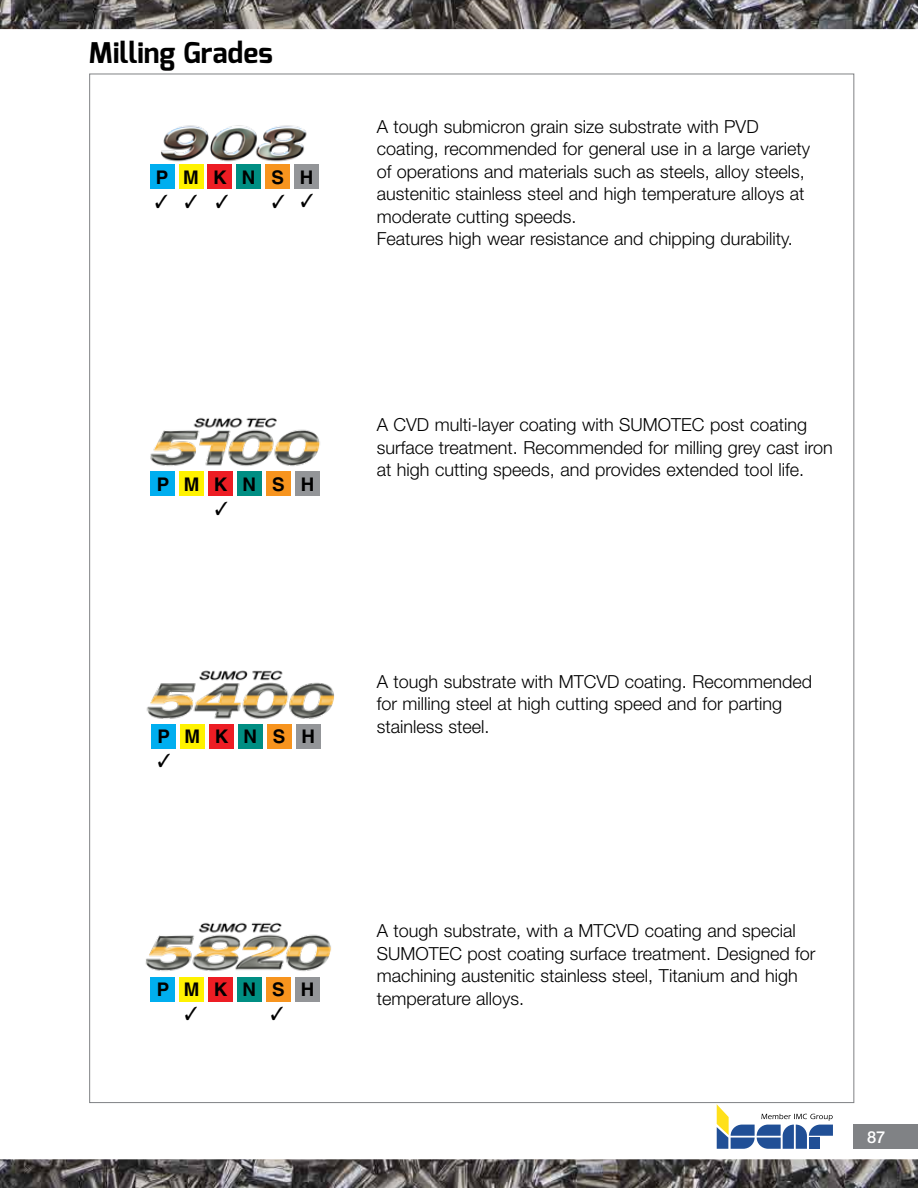
<style>
.page{position:relative;width:918px;height:1188px;background:#fff}
.page>*{position:absolute;margin:0;border:0;box-sizing:border-box;transform-origin:0 0}
.t1{font:700 28.5px "Exo";color:#000}
.t2{font:18.9px "Zapf Dingbats";color:#000;scale:.9 1}
.t3{font:700 18.75px "Helvetica";letter-spacing:.805em;color:#000}
.t4{font:300 18px/22.5px "Helvetica Neue LT Std";color:#000}
.t5{font:500 16.5px "Helvetica Neue LT Std";color:#fff}
</style>
<div class="page">
<div style="left:150px;top:471px;width:25px;height:25px;background:#00aeef"></div>
<div style="left:179px;top:471px;width:25px;height:25px;background:#fff200"></div>
<div style="left:208px;top:471px;width:25px;height:25px;background:#ed1d24"></div>
<div style="left:237px;top:471px;width:25px;height:25px;background:#008e83"></div>
<div style="left:266px;top:471px;width:25px;height:25px;background:#f7941e"></div>
<div style="left:295px;top:471px;width:25px;height:25px;background:#939598"></div>
<img style="left:150px;top:417px;width:170px;height:49px">
<div style="left:151px;top:724px;width:25px;height:25px;background:#00aeef"></div>
<div style="left:180px;top:724px;width:25px;height:25px;background:#fff200"></div>
<div style="left:209px;top:724px;width:25px;height:25px;background:#ed1d24"></div>
<div style="left:238px;top:724px;width:25px;height:25px;background:#008e83"></div>
<div style="left:267px;top:724px;width:25px;height:25px;background:#f7941e"></div>
<div style="left:296px;top:724px;width:25px;height:25px;background:#939598"></div>
<img style="left:146px;top:670px;width:189px;height:49px">
<div style="left:150px;top:977px;width:25px;height:25px;background:#00aeef"></div>
<div style="left:179px;top:977px;width:25px;height:25px;background:#fff200"></div>
<div style="left:208px;top:977px;width:25px;height:25px;background:#ed1d24"></div>
<div style="left:237px;top:977px;width:25px;height:25px;background:#008e83"></div>
<div style="left:266px;top:977px;width:25px;height:25px;background:#f7941e"></div>
<div style="left:295px;top:977px;width:25px;height:25px;background:#939598"></div>
<img style="left:145px;top:922px;width:186px;height:49px">
<div style="left:150px;top:165px;width:25px;height:24px;background:#00aeef"></div>
<div style="left:179px;top:165px;width:25px;height:24px;background:#fff200"></div>
<div style="left:207px;top:165px;width:25px;height:24px;background:#ed1d24"></div>
<div style="left:236px;top:165px;width:25px;height:24px;background:#008e83"></div>
<div style="left:265px;top:165px;width:25px;height:24px;background:#f7941e"></div>
<div style="left:294px;top:165px;width:25px;height:24px;background:#939598"></div>
<img style="left:150px;top:125px;width:169px;height:40px">
<div style="left:853px;top:1124px;width:65px;height:25px;background:#808285"></div>
<svg style="left:717px;top:1104px;width:116px;height:45px"></svg>
<svg style="left:0;top:0;width:918px;height:30px;background:#646160"></svg>
<svg style="left:0;top:1159px;width:918px;height:29px;background:#5e5a5a"></svg>
<h1 class="t1" style="left:89px;top:34px;width:185px">Milling Grades</h1>
<p class="t3" style="left:156px;top:166px;width:159px">PMKNSH</p>
<p class="t2" style="left:155px;top:192px;width:83px">✓✓✓</p>
<p class="t4" style="left:377px;top:115px;width:435px">A tough submicron grain size substrate with PVD coating, recommended for general use in a large variety of operations and materials such as steels, alloy steels, austenitic stainless steel and high temperature alloys at moderate cutting speeds.<br>Features high wear resistance and chipping durability.</p>
<p class="t3" style="left:157px;top:473px;width:159px">PMKNSH</p>
<p class="t4" style="left:377px;top:413px;width:458px">A CVD multi-layer coating with SUMOTEC post coating surface treatment. Recommended for milling grey cast iron at high cutting speeds, and provides extended tool life.</p>
<p class="t3" style="left:157px;top:725px;width:159px">PMKNSH</p>
<p class="t4" style="left:377px;top:670px;width:437px">A tough substrate with MTCVD coating. Recommended for milling steel at high cutting speed and for parting stainless steel.</p>
<p class="t3" style="left:157px;top:978px;width:159px">PMKNSH</p>
<p class="t4" style="left:377px;top:919px;width:440px">A tough substrate, with a MTCVD coating and special SUMOTEC post coating surface treatment. Designed for machining austenitic stainless steel, Titanium and high temperature alloys.</p>
<p class="t5" style="left:867px;top:1127px;width:20px">87</p>
</div>
